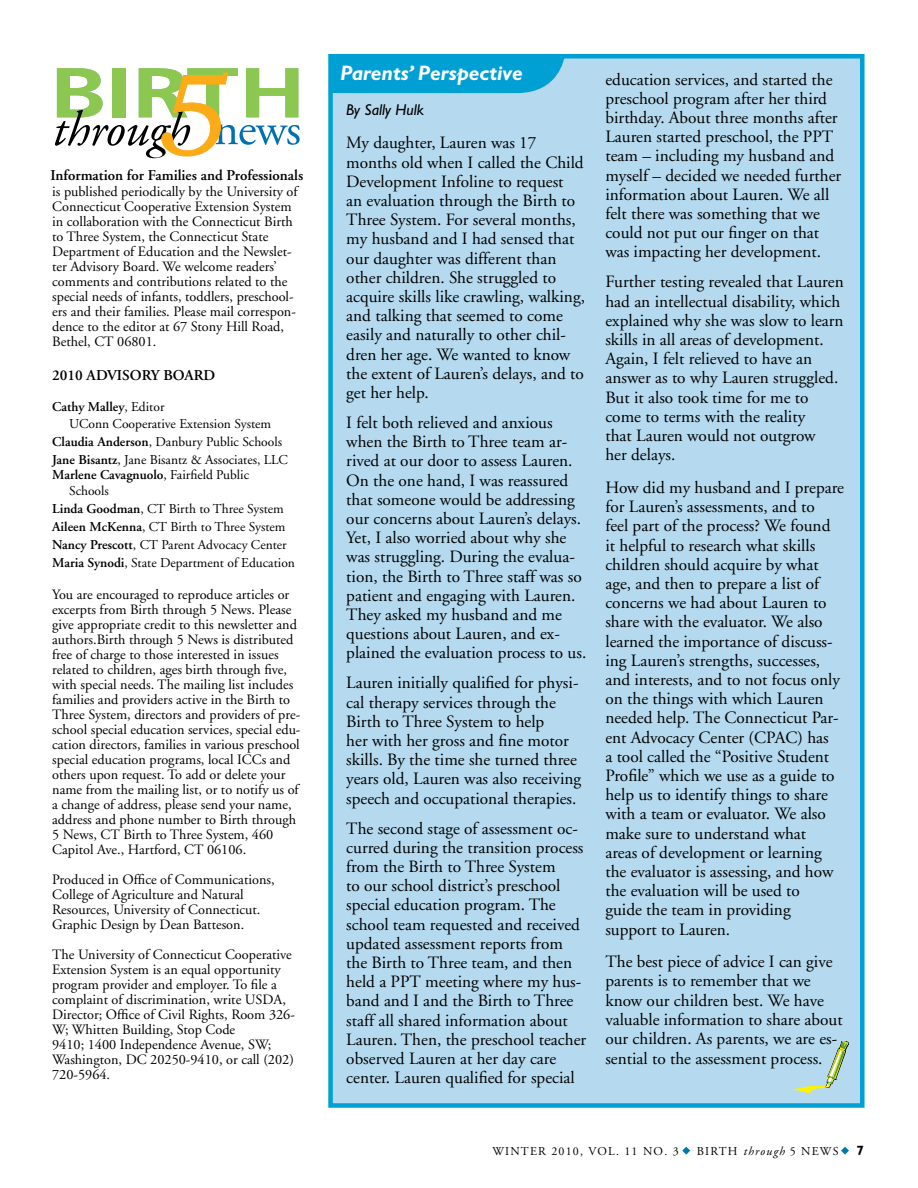
<style>
.page{position:relative;width:918px;height:1188px;background:#fff}
.page>*{position:absolute;margin:0;border:0;box-sizing:border-box;transform-origin:0 0}
.t1{font:italic 700 21px "Gill Sans";color:#fff}
.body{font:17.25px/19.2px "Adobe Garamond";color:#000}
.author{font:italic 15.75px "Gill Sans";color:#000}
.t2{font:600 15px "Adobe Garamond";color:#000}
.t3{font:14.25px/15px "Adobe Garamond";color:#000}
.t4{font:13.5px "Adobe Garamond";color:#000}
.t5{font:600 13.5px "Adobe Garamond";color:#000}
.t6{font:700 13.5px "Gill Sans";color:#000}
.t7{font:12px "Adobe Garamond";letter-spacing:.1em;color:#000}
.s1{font-weight:400}
.s2{font-weight:600}
.s3{font-style:italic}
</style>
<div class="page">
<svg style="left:682px;top:1147px;width:8px;height:8px"></svg>
<svg style="left:841px;top:1147px;width:8px;height:8px"></svg>
<div style="left:331px;top:56px;width:531px;height:1050px;background:#b5d9ee"></div>
<div style="left:328px;top:54px;width:537px;height:1054px;border:4px solid #009fd4"></div>
<div style="left:331px;top:58px;width:233px;height:35px;background:#009fd4"></div>
<svg style="left:55px;top:68px;width:245px;height:90px"></svg>
<svg style="left:795px;top:1041px;width:54px;height:52px"></svg>
<p class="t2" style="left:50px;top:167px;width:254px">Information for Families and Professionals</p>
<p class="t3" style="left:52px;top:185px;width:247px">is published periodically by the University of Connecticut Cooperative Extension System in collaboration with the Connecticut Birth to Three System, the Connecticut State Department of Education and the Newslet&shy;ter Advisory Board. We welcome readers’ comments and contributions related to the special needs of infants, toddlers, preschool&shy;ers and their families. Please mail correspon&shy;dence to the editor at 67 Stony Hill Road, Bethel, CT 06801.</p>
<p class="t2" style="left:52px;top:367px;width:165px">2010 ADVISORY BOARD</p>
<p class="t5" style="left:52px;top:400px;width:114px">Cathy Malley<span class="s1">, Editor</span></p>
<p class="t4" style="left:69px;top:416px;width:204px">UConn Cooperative Extension System</p>
<p class="t4" style="left:52px;top:434px;width:231px"><span class="s2">Claudia Anderson</span>, Danbury Public Schools</p>
<p class="t4" style="left:52px;top:452px;width:237px"><span class="s2">Jane Bisantz</span>, Jane Bisantz &amp; Associates, LLC</p>
<p class="t5" style="left:52px;top:467px;width:199px">Marlene Cavagnuolo<span class="s1">, Fairfield Public</span></p>
<p class="t4" style="left:69px;top:484px;width:41px">Schools</p>
<p class="t4" style="left:52px;top:502px;width:233px"><span class="s2">Linda Goodman</span>, CT Birth to Three System</p>
<p class="t4" style="left:52px;top:520px;width:235px"><span class="s2">Aileen McKenna</span>, CT Birth to Three System</p>
<p class="t4" style="left:52px;top:538px;width:236px"><span class="s2">Nancy Prescott</span>, CT Parent Advocacy Center</p>
<p class="t4" style="left:52px;top:556px;width:244px"><span class="s2">Maria Synodi</span>, State Department of Education</p>
<p class="t3" style="left:52px;top:587px;width:250px">You are encouraged to reproduce articles or excerpts from Birth through 5 News. Please give appropriate credit to this newsletter and authors.Birth through 5 News is distributed free of charge to those interested in issues related to children, ages birth through five, with special needs. The mailing list includes families and providers active in the Birth to Three System, directors and providers of pre&shy;school special education services, special edu&shy;cation directors, families in various preschool special education programs, local ICCs and others upon request. To add or delete your name from the mailing list, or to notify us of a change of address, please send your name, address and phone number to Birth through 5 News, CT Birth to Three System, 460<br>Capitol Ave., Hartford, CT 06106.</p>
<p class="t3" style="left:52px;top:872px;width:224px">Produced in Office of Communications, College of Agriculture and Natural Resources, University of Connecticut.<br>Graphic Design by Dean Batteson.</p>
<p class="t3" style="left:52px;top:947px;width:244px">The University of Connecticut Cooperative Extension System is an equal opportunity program provider and employer. To file a complaint of discrimination, write USDA, Director; Office of Civil Rights, Room 326- W; Whitten Building, Stop Code<br>9410; 1400 Independence Avenue, SW; Washington, DC 20250-9410, or call (202)<br>720-5964.</p>
<p class="t1" style="left:340px;top:61px;width:184px">Parents’ Perspective</p>
<p class="author" style="left:346px;top:101px;width:79px">By Sally Hulk</p>
<p class="body" style="left:346px;top:134px;width:240px">My daughter, Lauren was 17 months old when I called the Child<br>Development Infoline to request<br>an evaluation through the Birth to<br>Three System. For several months, my husband and I had sensed that our daughter was different than other children. She struggled to acquire skills like crawling, walking, and talking that seemed to come easily and naturally to other chil&shy;dren her age. We wanted to know the extent of Lauren’s delays, and to get her help.</p>
<p class="body" style="left:346px;top:413px;width:242px">I felt both relieved and anxious when the Birth to Three team ar&shy;rived at our door to assess Lauren.<br>On the one hand, I was reassured that someone would be addressing our concerns about Lauren’s delays.<br>Yet, I also worried about why she was struggling. During the evalua&shy;tion, the Birth to Three staff was so patient and engaging with Lauren.<br>They asked my husband and me questions about Lauren, and ex&shy;plained the evaluation process to us.</p>
<p class="body" style="left:346px;top:674px;width:236px">Lauren initially qualified for physi&shy;cal therapy services through the Birth to Three System to help<br>her with her gross and fine motor skills. By the time she turned three years old, Lauren was also receiving speech and occupational therapies.</p>
<p class="body" style="left:346px;top:819px;width:241px">The second stage of assessment oc&shy;curred during the transition process from the Birth to Three System<br>to our school district’s preschool special education program. The school team requested and received updated assessment reports from the Birth to Three team, and then held a PPT meeting where my hus&shy;band and I and the Birth to Three staff all shared information about Lauren. Then, the preschool teacher observed Lauren at her day care center. Lauren qualified for special</p>
<p class="body" style="left:605px;top:70px;width:237px">education services, and started the preschool program after her third birthday. About three months after Lauren started preschool, the PPT team – including my husband and myself – decided we needed further information about Lauren. We all felt there was something that we could not put our finger on that was impacting her development.</p>
<p class="body" style="left:605px;top:273px;width:240px">Further testing revealed that Lauren had an intellectual disability, which explained why she was slow to learn skills in all areas of development.<br>Again, I felt relieved to have an answer as to why Lauren struggled.<br>But it also took time for me to come to terms with the reality<br>that Lauren would not outgrow<br>her delays.</p>
<p class="body" style="left:605px;top:478px;width:240px">How did my husband and I prepare for Lauren’s assessments, and to<br>feel part of the process? We found it helpful to research what skills children should acquire by what age, and then to prepare a list of concerns we had about Lauren to share with the evaluator. We also learned the importance of discuss&shy;ing Lauren’s strengths, successes, and interests, and to not focus only on the things with which Lauren needed help. The Connecticut Par&shy;ent Advocacy Center (CPAC) has<br>a tool called the “Positive Student<br>Profile” which we use as a guide to help us to identify things to share with a team or evaluator. We also make sure to understand what<br>areas of development or learning the evaluator is assessing, and how the evaluation will be used to<br>guide the team in providing support to Lauren.</p>
<p class="body" style="left:605px;top:953px;width:239px">The best piece of advice I can give parents is to remember that we know our children best. We have valuable information to share about our children. As parents, we are es&shy;sential to the assessment process.</p>
<p class="t7" style="left:492px;top:1145px;width:188px">WINTER 2010, VOL. 11 NO. 3</p>
<p class="t7" style="left:697px;top:1145px;width:143px">BIRTH <span class="s3">through</span> 5 NEWS</p>
<p class="t6" style="left:857px;top:1142px;width:9px">7</p>
</div>
